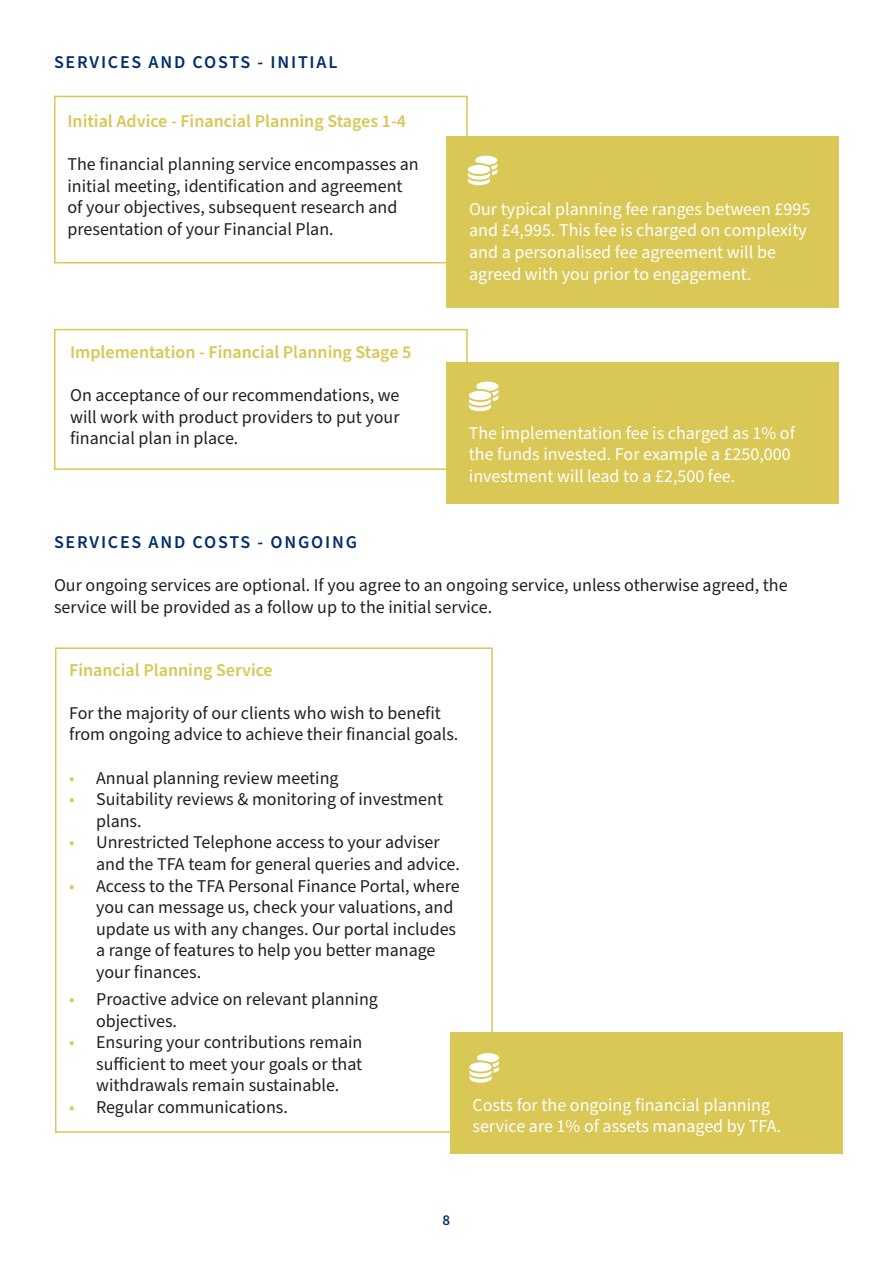
<style>
.page{position:relative;width:893px;height:1263px;background:#fff}
.page>*{position:absolute;margin:0;border:0;box-sizing:border-box;transform-origin:0 0}
.t1{font:18px/21.6px "Source Sans Pro";color:#231f20}
.t2{font:18px/21.6px "Source Sans Pro";color:#fff}
.t3{font:600 18px "Source Sans Pro";color:#d9c756}
.t4{font:600 18px "Source Sans Pro";letter-spacing:.1em;color:#002f6c}
.t5{font:600 15px "Source Sans Pro";color:#002f6c}
.s1{color:#d9c756}
</style>
<div class="page">
<div style="left:54px;top:96px;width:414px;height:167px;border:2px solid #d9c756"></div>
<div style="left:446px;top:136px;width:393px;height:172px;background:#d9c756"></div>
<div style="left:55px;top:647px;width:438px;height:486px;border:2px solid #d9c756"></div>
<div style="left:54px;top:329px;width:414px;height:141px;border:2px solid #d9c756"></div>
<div style="left:446px;top:363px;width:393px;height:141px;background:#d9c756"></div>
<div style="left:450px;top:1032px;width:393px;height:121px;background:#d9c756"></div>
<svg style="left:468px;top:156px;width:29px;height:29px"></svg>
<svg style="left:469px;top:382px;width:29px;height:29px"></svg>
<svg style="left:469px;top:1053px;width:30px;height:30px"></svg>
<p class="t4" style="left:54px;top:50px;width:285px">SERVICES AND COSTS - INITIAL</p>
<p class="t3" style="left:67px;top:109px;width:340px">Initial Advice - Financial Planning Stages 1-4</p>
<p class="t1" style="left:67px;top:154px;width:353px">The financial planning service encompasses an initial meeting, identification and agreement of your objectives, subsequent research and presentation of your Financial Plan.</p>
<p class="t3" style="left:70px;top:340px;width:343px">Implementation - Financial Planning Stage 5</p>
<p class="t1" style="left:70px;top:385px;width:331px;text-align:justify">On acceptance of our recommendations, we will work with product providers to put your financial plan in place.</p>
<p class="t2" style="left:469px;top:199px;width:343px">Our typical planning fee ranges between £995 and £4,995. This fee is charged on complexity and a personalised fee agreement will be agreed with you prior to engagement.</p>
<p class="t2" style="left:469px;top:423px;width:328px">The implementation fee is charged as 1% of the funds invested. For example a £250,000 investment will lead to a £2,500 fee.</p>
<p class="t4" style="left:54px;top:530px;width:305px">SERVICES AND COSTS - ONGOING</p>
<p class="t1" style="left:54px;top:575px;width:735px">Our ongoing services are optional. If you agree to an ongoing service, unless otherwise agreed, the service will be provided as a follow up to the initial service.</p>
<p class="t3" style="left:69px;top:657px;width:205px">Financial Planning Service</p>
<p class="t1" style="left:69px;top:702px;width:391px">For the majority of our clients who wish to benefit from ongoing advice to achieve their financial goals.</p>
<p class="t1" style="left:69px;top:767px;width:271px"><span class="s1">•</span> Annual planning review meeting</p>
<p class="t1" style="left:96px;top:789px;width:348px;text-indent:-27px"><span class="s1">•</span> Suitability reviews &amp; monitoring of investment plans.</p>
<p class="t1" style="left:96px;top:832px;width:365px;text-indent:-27px"><span class="s1">•</span> Unrestricted Telephone access to your adviser and the TFA team for general queries and advice.</p>
<p class="t1" style="left:96px;top:875px;width:365px;text-indent:-27px"><span class="s1">•</span> Access to the TFA Personal Finance Portal, where you can message us, check your valuations, and update us with any changes. Our portal includes a range of features to help you better manage your finances.</p>
<p class="t1" style="left:96px;top:989px;width:283px;text-indent:-27px"><span class="s1">•</span> Proactive advice on relevant planning objectives.</p>
<p class="t1" style="left:96px;top:1032px;width:268px;text-align:justify;text-indent:-27px"><span class="s1">•</span> Ensuring your contributions remain sufficient to meet your goals or that withdrawals remain sustainable.</p>
<p class="t1" style="left:69px;top:1097px;width:220px"><span class="s1">•</span> Regular communications.</p>
<p class="t2" style="left:472px;top:1094px;width:310px">Costs for the ongoing financial planning service are 1% of assets managed by TFA.</p>
<p class="t5" style="left:443px;top:1210px;width:9px">8</p>
</div>
